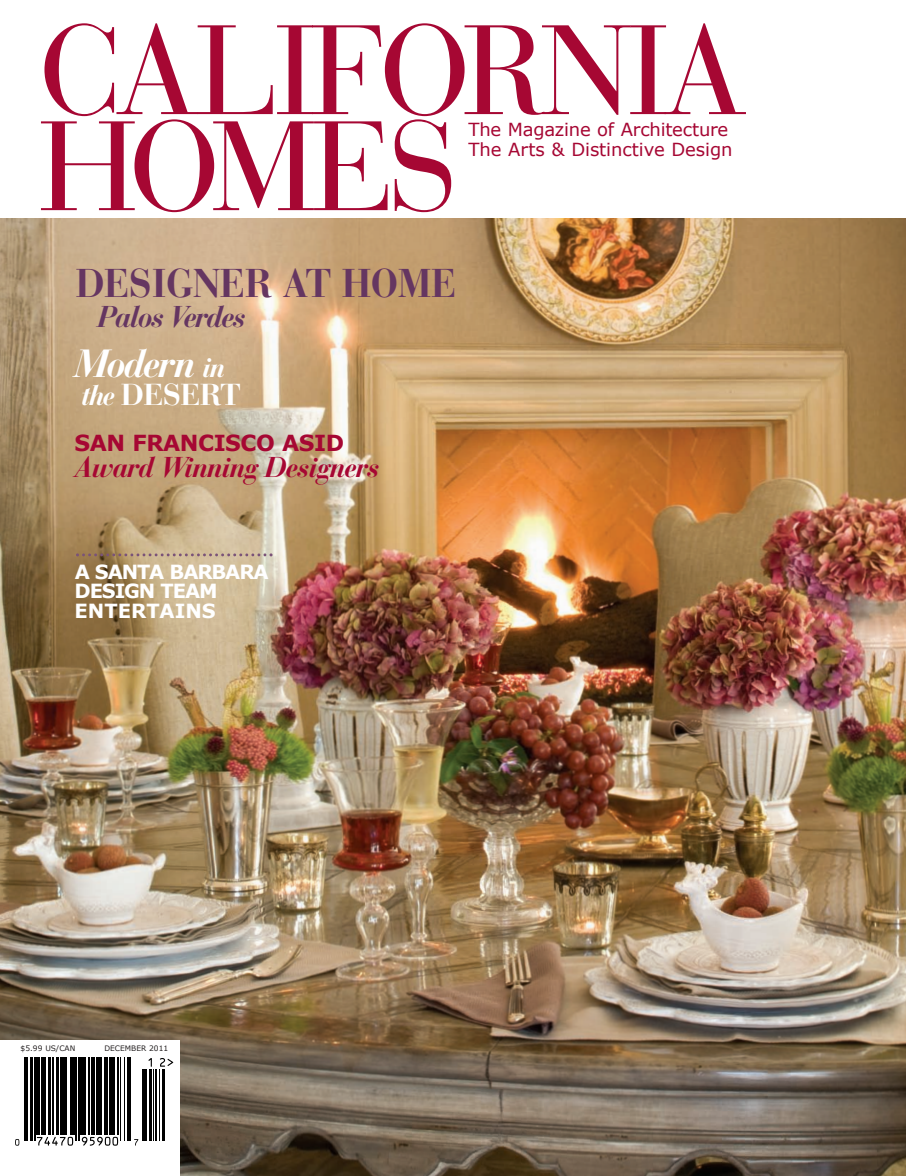
<style>
.page{position:relative;width:906px;height:1176px;background:#fff}
.page>*{position:absolute;margin:0;border:0;box-sizing:border-box;transform-origin:0 0}
.t1{font:126px/96px "Bauer Bodoni Roman SC";letter-spacing:-.055em;color:#a60733}
.t2{font:700 39.9px "Bauer Bodoni";letter-spacing:-.01em;color:#653661;scale:.95 1}
.t3{font:italic 700 39px "Bauer Bodoni";letter-spacing:-.06em;color:#fff}
.t4{font:700 30.15px "Bauer Bodoni";letter-spacing:-.02em;color:#fff}
.t5{font:italic 700 29.85px "Bauer Bodoni";letter-spacing:-.06em;color:#653661}
.t6{font:italic 700 28.5px "Bauer Bodoni";letter-spacing:-.045em;color:#a60733}
.t7{font:700 22.05px "Verdana";letter-spacing:-.02em;color:#a60733}
.t8{font:700 19.5px/19.5px "Verdana";letter-spacing:-.06em;color:#fff}
.t9{font:18px/19.5px "Verdana";letter-spacing:-.01em;color:#a60733}
.t10{font:7.5px "Verdana";color:#231f20}
.s1{font-size:28.05px}
.s2{font-style:italic;font-size:28.05px}
</style>
<div class="page">
<img style="left:0;top:219px;width:905px;height:956px">
<div style="left:0;top:1039px;width:180px;height:136px;background:#fff"></div>
<svg style="left:134px;top:1139px;width:4px;height:6px"></svg>
<svg style="left:15px;top:1139px;width:4px;height:6px"></svg>
<svg style="left:37px;top:1136px;width:36px;height:9px"></svg>
<svg style="left:82px;top:1136px;width:36px;height:9px"></svg>
<hr style="left:24px;top:1057px;width:1px;height:83px;background:#000">
<hr style="left:26px;top:1057px;width:1px;height:83px;background:#000">
<hr style="left:31px;top:1057px;width:2px;height:83px;background:#000">
<hr style="left:34px;top:1057px;width:1px;height:83px;background:#000">
<hr style="left:36px;top:1057px;width:4px;height:78px;background:#000">
<hr style="left:41px;top:1057px;width:2px;height:78px;background:#000">
<hr style="left:44px;top:1057px;width:1px;height:78px;background:#000">
<hr style="left:49px;top:1057px;width:2px;height:78px;background:#000">
<hr style="left:52px;top:1057px;width:1px;height:78px;background:#000">
<hr style="left:57px;top:1057px;width:2px;height:78px;background:#000">
<hr style="left:60px;top:1057px;width:3px;height:78px;background:#000">
<hr style="left:65px;top:1057px;width:2px;height:78px;background:#000">
<hr style="left:70px;top:1057px;width:2px;height:78px;background:#000">
<hr style="left:74px;top:1057px;width:1px;height:78px;background:#000">
<hr style="left:76px;top:1057px;width:1px;height:83px;background:#000">
<hr style="left:78px;top:1057px;width:1px;height:83px;background:#000">
<hr style="left:80px;top:1057px;width:4px;height:78px;background:#000">
<hr style="left:85px;top:1057px;width:1px;height:78px;background:#000">
<hr style="left:88px;top:1057px;width:1px;height:78px;background:#000">
<hr style="left:92px;top:1057px;width:3px;height:78px;background:#000">
<hr style="left:96px;top:1057px;width:3px;height:78px;background:#000">
<hr style="left:101px;top:1057px;width:1px;height:78px;background:#000">
<hr style="left:104px;top:1057px;width:3px;height:78px;background:#000">
<hr style="left:110px;top:1057px;width:1px;height:78px;background:#000">
<hr style="left:112px;top:1057px;width:3px;height:78px;background:#000">
<hr style="left:117px;top:1057px;width:1px;height:78px;background:#000">
<hr style="left:120px;top:1057px;width:1px;height:83px;background:#000">
<hr style="left:124px;top:1057px;width:1px;height:83px;background:#000">
<hr style="left:127px;top:1057px;width:1px;height:83px;background:#000">
<hr style="left:130px;top:1057px;width:1px;height:83px;background:#000">
<svg style="left:148px;top:1058px;width:4px;height:9px"></svg>
<hr style="left:142px;top:1069px;width:1px;height:71px;background:#000">
<hr style="left:144px;top:1069px;width:2px;height:71px;background:#000">
<hr style="left:149px;top:1069px;width:2px;height:71px;background:#000">
<hr style="left:153px;top:1069px;width:1px;height:71px;background:#000">
<hr style="left:156px;top:1069px;width:1px;height:71px;background:#000">
<hr style="left:159px;top:1069px;width:1px;height:71px;background:#000">
<hr style="left:162px;top:1069px;width:2px;height:71px;background:#000">
<svg style="left:160px;top:1058px;width:13px;height:8px"></svg>
<svg style="left:76px;top:553px;width:196px;height:3px"></svg>
<h1 class="t1" style="left:39px;top:39px;width:709px">CALIFORNIA<br>HOMES</h1>
<p class="t9" style="left:468px;top:119px;width:265px">The magazine of Architecture<br>The Arts &amp; distinctive design</p>
<h2 class="t2" style="left:75px;top:269px;width:403px">DESIGNER AT HOME</h2>
<h3 class="t5" style="left:97px;top:305px;width:151px">Palos Verdes</h3>
<h3 class="t3" style="left:74px;top:350px;width:152px">Modern <span class="s1">in</span></h3>
<h3 class="t4" style="left:81px;top:383px;width:161px"><span class="s2">the</span> DESERT</h3>
<p class="t7" style="left:74px;top:429px;width:271px">SAN FRANCISCO ASID</p>
<h3 class="t6" style="left:74px;top:457px;width:307px">Award Winning Designers</h3>
<p class="t8" style="left:75px;top:561px;width:195px">A SANTA BARBARA<br>DESIGN TEAM<br>ENTERTAINS</p>
<p class="t10" style="left:21px;top:1042px;width:56px">$5.99 US/CAN</p>
<p class="t10" style="left:104px;top:1042px;width:65px">deCemBeR 2011</p>
</div>
